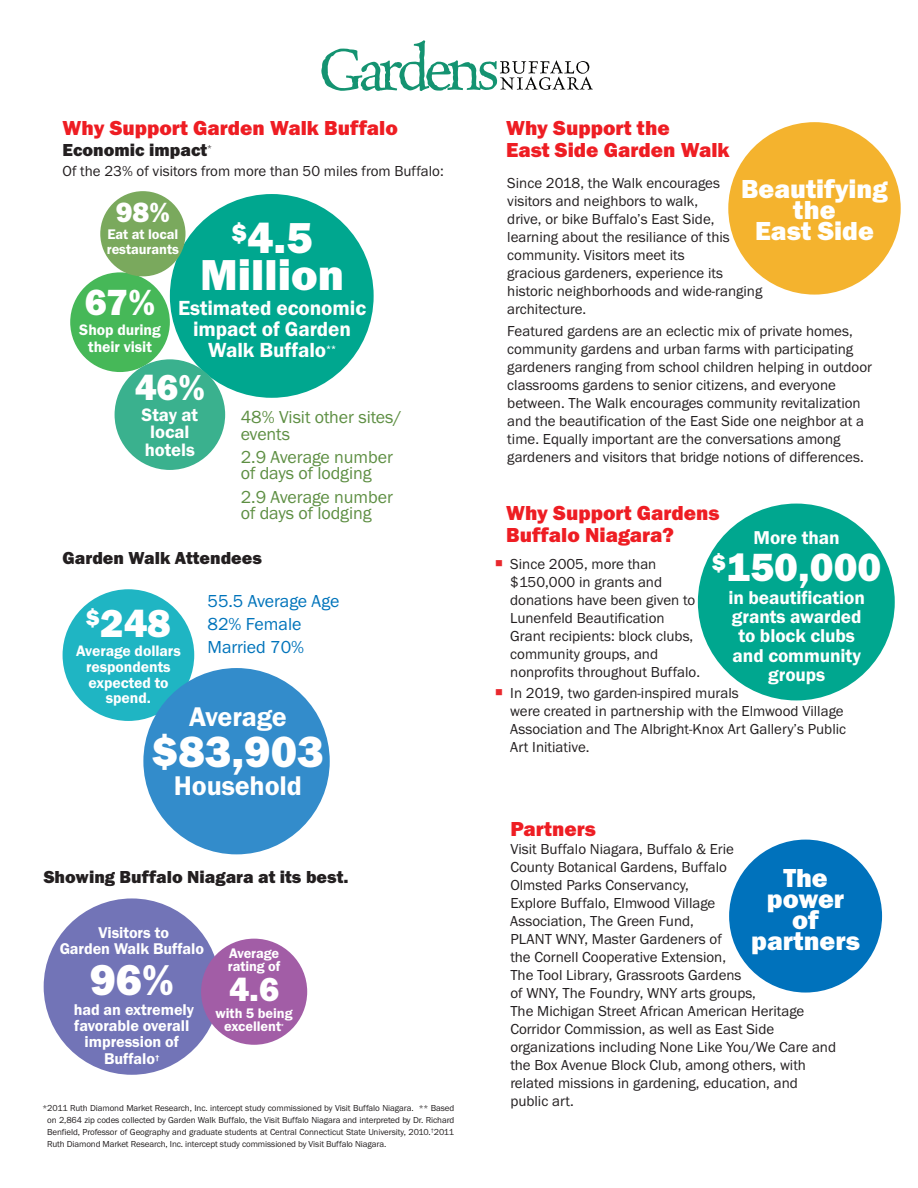
<style>
.page{position:relative;width:918px;height:1188px;background:#fff}
.page>*{position:absolute;margin:0;border:0;box-sizing:border-box;transform-origin:0 0}
.t1{font:800 45.15px "Franklin Gothic Itc T";color:#fff}
.t2{font:800 44.85px/37.3px "Franklin Gothic Itc T";color:#fff;text-align:center}
.t3{font:800 44.7px "Franklin Gothic Itc T";color:#fff}
.t4{font:800 40.8px "Franklin Gothic Itc T";color:#fff}
.t5{font:800 40.35px "Franklin Gothic Itc T";color:#fff}
.t6{font:800 37.65px "Franklin Gothic Itc T";color:#fff}
.t7{font:800 37.35px "Franklin Gothic Itc T";color:#fff}
.t8{font:800 34.5px "Franklin Gothic Itc T";color:#fff}
.t9{font:800 28.8px "Franklin Gothic Itc T";color:#fff}
.t10{font:600 28.05px "Franklin Gothic Itc T";letter-spacing:-.005em;color:#fff}
.t11{font:800 27px/21.3px "Franklin Gothic Itc T";color:#fff;text-align:center}
.t12{font:600 21.15px/21.1px "Franklin Gothic Itc T";letter-spacing:-.005em;color:#fff;text-align:center}
.t13{font:800 21px/22.5px "Franklin Gothic Itc T";color:#ee1d23}
.t14{font:600 19.2px/19.2px "Franklin Gothic Itc T";letter-spacing:-.005em;color:#fff;text-align:center}
.t15{font:600 18.75px/17.4px "Franklin Gothic Itc T";letter-spacing:-.005em;color:#fff}
.t16{font:18px/16.5px "Franklin Gothic Itc T";letter-spacing:-.005em;color:#5e8f43}
.t17{font:800 18px "Franklin Gothic Itc T";color:#231f20}
.t18{font:18px/23.2px "Franklin Gothic Itc T";letter-spacing:-.005em;color:#0074bb}
.t19{font:600 16.2px/16.4px "Franklin Gothic Itc T";letter-spacing:-.005em;color:#fff;text-align:center}
.t20{font:600 15.75px/15.8px "Franklin Gothic Itc T";letter-spacing:-.005em;color:#fff;text-align:center}
.t21{font:15px/18px "Franklin Gothic Itc T";color:#231f20}
.t22{font:600 14.4px/13.5px "Franklin Gothic Itc T";letter-spacing:-.005em;color:#fff}
.t23{font:9px/12px "Franklin Gothic Itc T";letter-spacing:-.01em;color:#231f20;text-align:justify}
.t24{font:600 6.3px "Franklin Gothic Itc T";color:#fff}
.s1{color:#e9282d}
</style>
<div class="page">
<div style="left:170px;top:194px;width:204px;height:204px;background:#00a78f;border-radius:50%"></div>
<svg style="left:321px;top:40px;width:272px;height:51px"></svg>
<div style="left:63px;top:589px;width:131px;height:132px;background:#1fb5c3;border-radius:50%"></div>
<div style="left:70px;top:272px;width:100px;height:100px;background:#46b858;border-radius:50%"></div>
<div style="left:115px;top:359px;width:110px;height:111px;background:#3ab18e;border-radius:50%"></div>
<div style="left:100px;top:191px;width:86px;height:85px;background:#7aa95d;border-radius:50%"></div>
<div style="left:143px;top:668px;width:187px;height:186px;background:#338ccb;border-radius:50%"></div>
<div style="left:44px;top:898px;width:176px;height:177px;background:#7274b7;border-radius:50%"></div>
<div style="left:201px;top:939px;width:106px;height:106px;background:#a25da6;border-radius:50%"></div>
<div style="left:729px;top:840px;width:153px;height:153px;background:#0072bc;border-radius:50%"></div>
<div style="left:728px;top:122px;width:173px;height:173px;background:#f4b32e;border-radius:50%"></div>
<div style="left:698px;top:504px;width:197px;height:196px;background:#00a78f;border-radius:50%"></div>
<h3 class="t13" style="left:63px;top:118px;width:337px">Why Support Garden Walk Buffalo</h3>
<p class="t17" style="left:63px;top:144px;width:151px">Economic impact<sup>*</sup></p>
<p class="t21" style="left:63px;top:163px;width:383px">Of the 23% of visitors from more than 50 miles from Buffalo:</p>
<h3 class="t9" style="left:116px;top:203px;width:56px">98%</h3>
<p class="t22" style="left:107px;top:228px;width:74px;line-height:14.5px">Eat at local restaurants</p>
<h2 class="t2" style="left:200px;top:223px;width:145px"><sup>$</sup>4.5<br>Million</h2>
<h3 class="t12" style="left:178px;top:299px;width:190px">Estimated economic impact of Garden<br>Walk Buffalo<sup>**</sup></h3>
<h3 class="t6" style="left:85px;top:290px;width:72px">67%</h3>
<p class="t20" style="left:79px;top:323px;width:83px;line-height:16.8px">Shop during their visit</p>
<h3 class="t7" style="left:135px;top:375px;width:72px">46%</h3>
<p class="t15" style="left:142px;top:407px;width:58px">Stay at local hotels</p>
<p class="t16" style="left:241px;top:411px;width:162px">48% Visit other sites/ events</p>
<p class="t16" style="left:241px;top:450px;width:154px">2.9 Average number of days of lodging</p>
<p class="t16" style="left:241px;top:490px;width:154px">2.9 Average number of days of lodging</p>
<p class="t17" style="left:63px;top:552px;width:201px">Garden Walk Attendees</p>
<p class="t18" style="left:208px;top:591px;width:133px">55.5 Average Age<br>82% Female<br>Married 70%</p>
<h3 class="t5" style="left:86px;top:610px;width:86px"><sup>$</sup>248</h3>
<p class="t20" style="left:76px;top:644px;width:106px">Average dollars respondents expected to spend.</p>
<h3 class="t10" style="left:189px;top:706px;width:99px">Average</h3>
<h1 class="t1" style="left:152px;top:737px;width:173px">$83,903</h1>
<h3 class="t10" style="left:174px;top:776px;width:130px">Household</h3>
<p class="t17" style="left:44px;top:871px;width:306px">Showing Buffalo Niagara at its best.</p>
<p class="t19" style="left:60px;top:925px;width:146px">Visitors to<br>Garden Walk Buffalo</p>
<h3 class="t3" style="left:90px;top:965px;width:86px">96%</h3>
<p class="t19" style="left:74px;top:1002px;width:122px">had an extremely favorable overall impression of<br>Buffalo<sup>†</sup></p>
<p class="t22" style="left:228px;top:947px;width:54px">Average rating of</p>
<h3 class="t8" style="left:229px;top:978px;width:52px">4.6</h3>
<p class="t22" style="left:216px;top:1007px;width:79px;text-align:center">with 5 being excellent</p>
<p class="t24" style="left:281px;top:1024px;width:5px">*</p>
<p class="t23" style="left:47px;top:1103px;width:409px;text-indent:-5px">*2011 Ruth Diamond Market Research, Inc. intercept study commissioned by Visit Buffalo Niagara. ** Based on 2,864 zip codes collected by Garden Walk Buffalo, the Visit Buffalo Niagara and interpreted by Dr. Richard Benfield, Professor of Geography and graduate students at Central Connecticut State University, 2010.<sup>†</sup>2011<br>Ruth Diamond Market Research, Inc. intercept study commissioned by Visit Buffalo Niagara.</p>
<h3 class="t13" style="left:506px;top:118px;width:225px">Why Support the<br>East Side Garden Walk</h3>
<p class="t21" style="left:507px;top:176px;width:257px">Since 2018, the Walk encourages visitors and neighbors to walk,<br>drive, or bike Buffalo’s East Side, learning about the resiliance of this community. Visitors meet its<br>gracious gardeners, experience its historic neighborhoods and wide-ranging architecture.</p>
<p class="t21" style="left:507px;top:323px;width:366px">Featured gardens are an eclectic mix of private homes, community gardens and urban farms with participating gardeners ranging from school children helping in outdoor classrooms gardens to senior citizens, and everyone between. The Walk encourages community revitalization and the beautification of the East Side one neighbor at a time. Equally important are the conversations among gardeners and visitors that bridge notions of differences.</p>
<h3 class="t11" style="left:741px;top:180px;width:148px">Beautifying the<br>East Side</h3>
<h3 class="t13" style="left:506px;top:503px;width:215px">Why Support Gardens<br>Buffalo Niagara?</h3>
<p class="t14" style="left:754px;top:529px;width:88px">More than</p>
<h3 class="t4" style="left:712px;top:554px;width:171px"><sup>$</sup>150,000</h3>
<p class="t14" style="left:728px;top:589px;width:138px">in beautification grants awarded to block clubs and community groups</p>
<p class="t21" style="left:510px;top:556px;width:191px;text-indent:-15px"><span class="s1">■</span> Since 2005, more than $150,000 in grants and donations have been given to<br>Lunenfeld Beautification<br>Grant recipients: block clubs, community groups, and nonprofits throughout Buffalo.</p>
<p class="t21" style="left:510px;top:685px;width:337px;text-indent:-15px"><span class="s1">■</span> In 2019, two garden-inspired murals<br>were created in partnership with the Elmwood Village Association and The Albright-Knox Art Gallery’s Public Art Initiative.</p>
<h3 class="t13" style="left:510px;top:819px;width:87px">Partners</h3>
<p class="t21" style="left:510px;top:841px;width:327px">Visit Buffalo Niagara, Buffalo &amp; Erie<br>County Botanical Gardens, Buffalo<br>Olmsted Parks Conservancy,<br>Explore Buffalo, Elmwood Village<br>Association, The Green Fund,<br>PLANT WNY, Master Gardeners of<br>the Cornell Cooperative Extension,<br>The Tool Library, Grassroots Gardens<br>of WNY, The Foundry, WNY arts groups,<br>The Michigan Street African American Heritage Corridor Commission, as well as East Side organizations including None Like You/We Care and the Box Avenue Block Club, among others, with related missions in gardening, education, and public art.</p>
<h3 class="t11" style="left:751px;top:869px;width:110px">The power of partners</h3>
</div>
